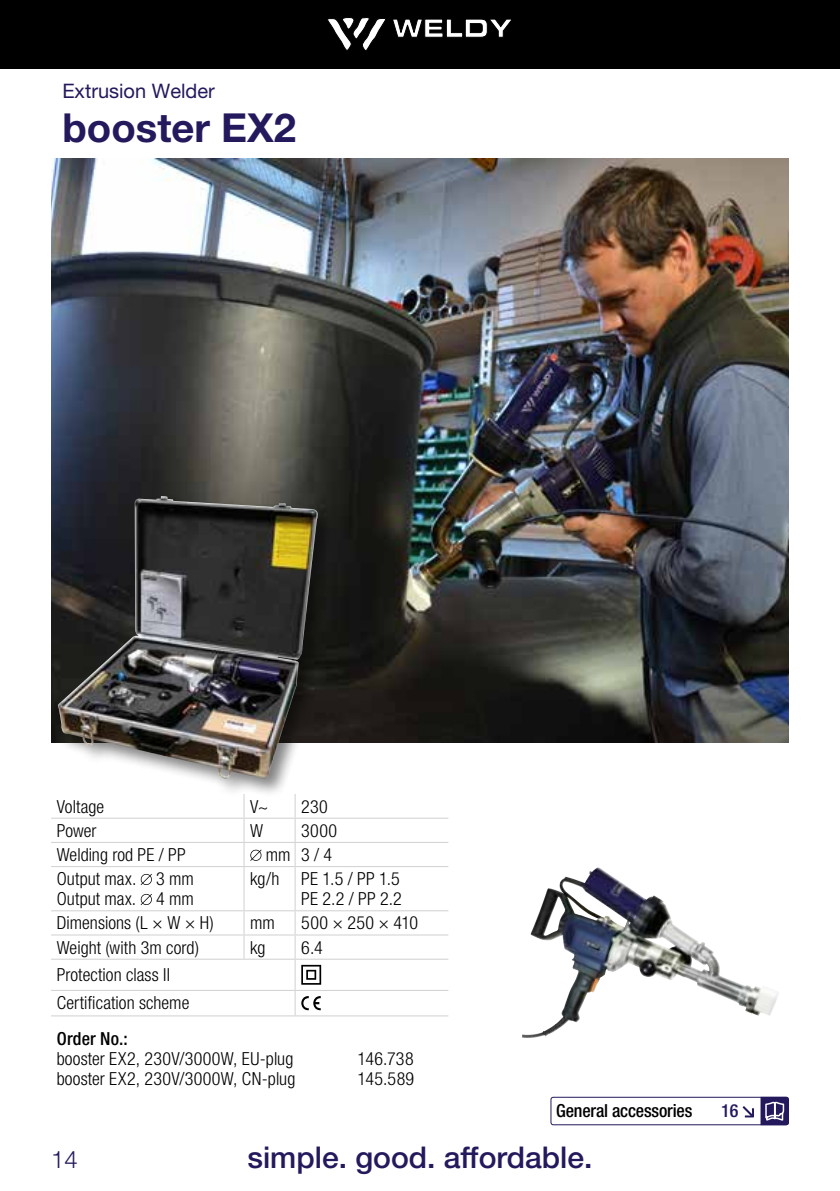
<style>
.page{position:relative;width:840px;height:1191px;background:#fff}
.page>*{position:absolute;margin:0;border:0;box-sizing:border-box;transform-origin:0 0}
.t1{font:700 40px "Helvetica Neue LTW1 G";color:#24195d}
.t2{font:500 30px "Helvetica Neue LTW1 G";color:#24195d}
.t3{font:300 24px "Helvetica Neue LTW1 G";color:#24195d}
.t4{font:20px "Helvetica Neue LTW1 G";color:#24195d}
.t5{font:300 condensed 18px/20px "Helvetica Neue LTW1 G";letter-spacing:.005em;color:#000}
.t6{font:500 condensed 18px "Helvetica Neue LTW1 G";letter-spacing:-.01em;color:#000}
.t7{font:500 condensed 18px "Helvetica Neue LTW1 G";color:#24195d}
</style>
<div class="page">
<div style="left:0;top:0;width:839px;height:68px;background:#000"></div>
<img style="left:51px;top:159px;width:737px;height:584px">
<img style="left:522px;top:868px;width:89px;height:170px">
<div style="left:54px;top:492px;width:283px;height:306px;background:#000;opacity:.5"></div>
<img style="left:58px;top:496px;width:260px;height:283px">
<svg style="left:327px;top:17px;width:184px;height:34px"></svg>
<svg style="left:742px;top:1106px;width:11px;height:11px"></svg>
<div style="left:550px;top:1096px;width:238px;height:29px;border:1px solid #24195d;border-radius:2px"></div>
<svg style="left:760px;top:1096px;width:28px;height:29px"></svg>
<hr style="left:51px;top:817px;width:193px;height:1px;background:#d0d0d0">
<hr style="left:244px;top:817px;width:51px;height:1px;background:#d0d0d0">
<hr style="left:295px;top:817px;width:153px;height:1px;background:#d0d0d0">
<hr style="left:51px;top:842px;width:193px;height:1px;background:#d0d0d0">
<hr style="left:244px;top:842px;width:51px;height:1px;background:#d0d0d0">
<svg style="left:243px;top:794px;width:1px;height:72px"></svg>
<hr style="left:295px;top:842px;width:153px;height:1px;background:#d0d0d0">
<svg style="left:294px;top:794px;width:1px;height:72px"></svg>
<hr style="left:243px;top:867px;width:1px;height:43px;background:#d0d0d0">
<hr style="left:294px;top:867px;width:1px;height:43px;background:#d0d0d0">
<hr style="left:51px;top:910px;width:193px;height:1px;background:#d0d0d0">
<hr style="left:244px;top:910px;width:51px;height:1px;background:#d0d0d0">
<hr style="left:295px;top:910px;width:153px;height:1px;background:#d0d0d0">
<hr style="left:51px;top:934px;width:193px;height:1px;background:#d0d0d0">
<hr style="left:244px;top:934px;width:51px;height:1px;background:#d0d0d0">
<svg style="left:243px;top:911px;width:1px;height:47px"></svg>
<hr style="left:295px;top:934px;width:153px;height:1px;background:#d0d0d0">
<svg style="left:294px;top:911px;width:1px;height:47px"></svg>
<hr style="left:51px;top:958px;width:193px;height:1px;background:#d0d0d0">
<hr style="left:244px;top:958px;width:51px;height:1px;background:#d0d0d0">
<hr style="left:295px;top:958px;width:153px;height:1px;background:#d0d0d0">
<hr style="left:294px;top:959px;width:1px;height:31px;background:#d0d0d0">
<svg style="left:294px;top:991px;width:1px;height:24px"></svg>
<hr style="left:51px;top:866px;width:193px;height:1px;background:#d0d0d0">
<hr style="left:244px;top:866px;width:51px;height:1px;background:#d0d0d0">
<hr style="left:295px;top:866px;width:153px;height:1px;background:#d0d0d0">
<hr style="left:51px;top:990px;width:193px;height:1px;background:#d0d0d0">
<hr style="left:244px;top:990px;width:51px;height:1px;background:#d0d0d0">
<hr style="left:295px;top:990px;width:153px;height:1px;background:#d0d0d0">
<hr style="left:51px;top:1015px;width:193px;height:1px;background:#d0d0d0">
<hr style="left:244px;top:1015px;width:51px;height:1px;background:#d0d0d0">
<hr style="left:295px;top:1015px;width:153px;height:1px;background:#d0d0d0">
<svg style="left:250px;top:849px;width:11px;height:12px"></svg>
<svg style="left:140px;top:873px;width:12px;height:12px"></svg>
<svg style="left:140px;top:893px;width:12px;height:12px"></svg>
<svg style="left:301px;top:965px;width:20px;height:19px"></svg>
<svg style="left:301px;top:996px;width:19px;height:14px"></svg>
<p class="t4" style="left:62px;top:78px;width:154px">Extrusion Welder</p>
<h1 class="t1" style="left:62px;top:103px;width:235px">booster EX2</h1>
<p class="t5" style="left:57px;top:796px;width:49px">Voltage</p>
<p class="t5" style="left:250px;top:796px;width:20px">V~</p>
<p class="t5" style="left:301px;top:796px;width:28px">230</p>
<p class="t5" style="left:57px;top:820px;width:41px">Power</p>
<p class="t5" style="left:250px;top:820px;width:14px">W</p>
<p class="t5" style="left:301px;top:820px;width:37px">3000</p>
<p class="t5" style="left:57px;top:844px;width:130px">Welding rod PE / PP</p>
<p class="t5" style="left:266px;top:844px;width:68px">mm 3 / 4</p>
<p class="t5" style="left:57px;top:869px;width:139px">Output max. 3 mm<br>Output max. 4 mm</p>
<p class="t5" style="left:250px;top:869px;width:153px;text-align:right">kg/h PE 1.5 / PP 1.5<br>PE 2.2 / PP 2.2</p>
<p class="t5" style="left:57px;top:913px;width:158px">Dimensions (L × W × H)</p>
<p class="t5" style="left:250px;top:913px;width:26px">mm</p>
<p class="t5" style="left:301px;top:913px;width:118px">500 × 250 × 410</p>
<p class="t5" style="left:57px;top:937px;width:144px">Weight (with 3m cord)</p>
<p class="t5" style="left:250px;top:937px;width:17px">kg</p>
<p class="t5" style="left:301px;top:937px;width:23px">6.4</p>
<p class="t5" style="left:57px;top:961px;width:134px;line-height:27.6px">Protection class II<br>Certification scheme</p>
<p class="t6" style="left:57px;top:1028px;width:73px">Order No.:</p>
<p class="t5" style="left:57px;top:1049px;width:238px">booster EX2, 230V/3000W, EU-plug</p>
<p class="t5" style="left:357px;top:1049px;width:58px">146.738</p>
<p class="t5" style="left:57px;top:1069px;width:240px">booster EX2, 230V/3000W, CN-plug</p>
<p class="t5" style="left:357px;top:1069px;width:58px">145.589</p>
<p class="t6" style="left:556px;top:1100px;width:138px">General accessories</p>
<h3 class="t3" style="left:51px;top:1145px;width:28px">14</h3>
<h2 class="t2" style="left:247px;top:1139px;width:346px">simple. good. affordable.</h2>
<p class="t7" style="left:720px;top:1100px;width:19px">16</p>
</div>
